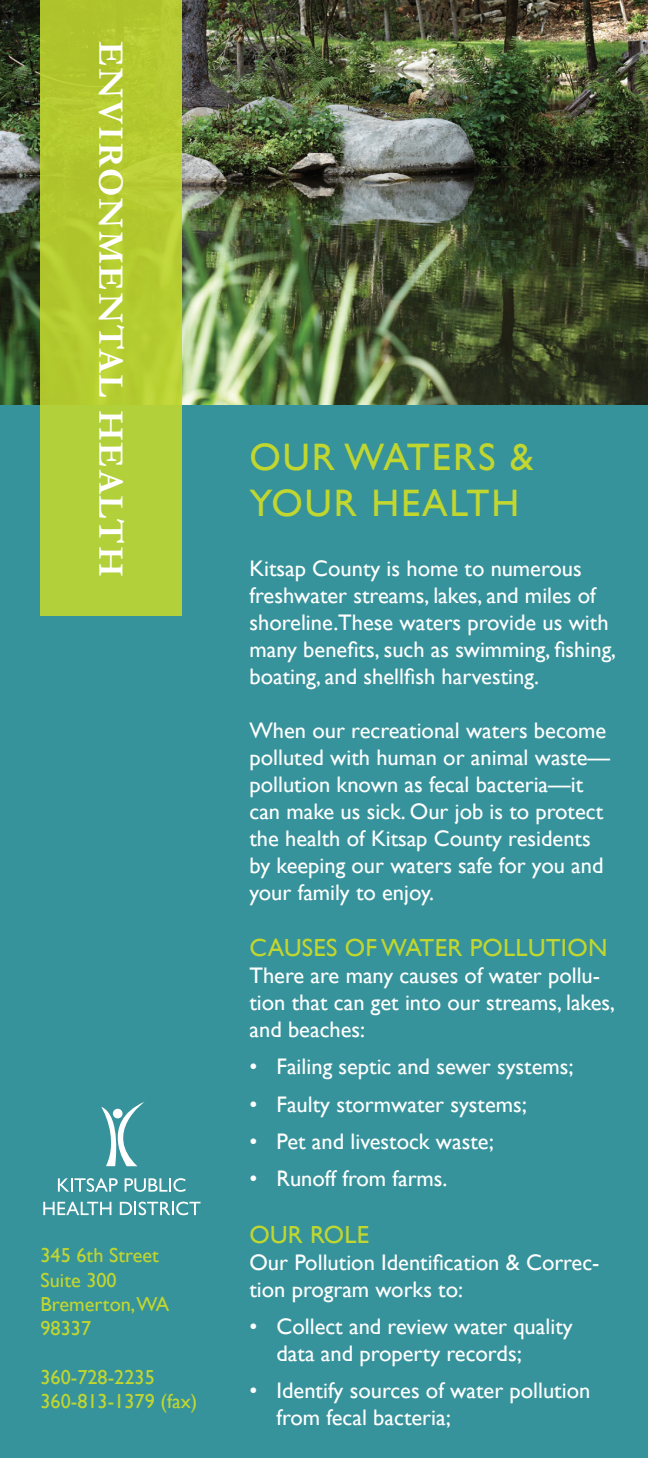
<style>
.page{position:relative;width:648px;height:1458px;background:#fff}
.page>*{position:absolute;margin:0;border:0;box-sizing:border-box;transform-origin:0 0}
.Header_-_Sans{font:38.25px/45.9px "Gill Sans";letter-spacing:.05em;color:#c1d72f}
.Header_-_Serif{font:700 36px "Garamond";letter-spacing:.05em;color:#fff}
.Subhead_2_-_Sans{font:24.75px "Gill Sans";letter-spacing:.01em;color:#c1d72f}
.Body_-_Sans_White{font:22.5px/27px "Gill Sans";color:#fff}
.Title_Block_-_Green{font:20.25px/24.3px "Gill Sans";color:#c1d72f}
</style>
<div class="page">
<img style="left:0;top:0;width:648px;height:405px">
<div style="left:0;top:405px;width:648px;height:1053px;background:#37939b"></div>
<svg style="left:101px;top:1102px;width:43px;height:64px"></svg>
<div style="left:113px;top:1109px;width:10px;height:9px;background:#fff;border-radius:50%"></div>
<svg style="left:58px;top:1178px;width:60px;height:14px"></svg>
<svg style="left:125px;top:1178px;width:60px;height:14px"></svg>
<svg style="left:43px;top:1202px;width:68px;height:13px"></svg>
<svg style="left:120px;top:1202px;width:81px;height:13px"></svg>
<div style="left:40px;top:0;width:142px;height:616px;background:#b2ce32"></div>
<p class="Header_-_Serif" style="left:135px;top:40px;width:538px;rotate:90deg">ENVIRONMENTAL HEALTH</p>
<p class="Title_Block_-_Green" style="left:40px;top:1244px;width:120px">345 6th Street</p>
<p class="Title_Block_-_Green" style="left:40px;top:1268px;width:78px">Suite 300</p>
<p class="Title_Block_-_Green" style="left:40px;top:1292px;width:130px">Bremerton,WA<br>98337</p>
<p class="Title_Block_-_Green" style="left:40px;top:1365px;width:116px">360-728-2235</p>
<p class="Title_Block_-_Green" style="left:40px;top:1389px;width:158px">360-813-1379 (fax)</p>
<p class="Header_-_Sans" style="left:249px;top:435px;width:286px">OUR WATERS &amp;<br>YOUR HEALTH</p>
<p class="Body_-_Sans_White" style="left:249px;top:555px;width:368px">Kitsap County is home to numerous freshwater streams, lakes, and miles of shoreline.These waters provide us with many benefits, such as swimming, fishing, boating, and shellfish harvesting.</p>
<p class="Body_-_Sans_White" style="left:249px;top:717px;width:362px">When our recreational waters become polluted with human or animal waste— pollution known as fecal bacteria—it can make us sick. Our job is to protect the health of Kitsap County residents by keeping our waters safe for you and your family to enjoy.</p>
<p class="Subhead_2_-_Sans" style="left:249px;top:934px;width:359px">CAUSES OF WATER POLLUTION</p>
<p class="Body_-_Sans_White" style="left:249px;top:963px;width:367px">There are many causes of water pollu&shy;tion that can get into our streams, lakes, and beaches:</p>
<p class="Body_-_Sans_White" style="left:249px;top:1054px;width:326px">• Failing septic and sewer systems;</p>
<p class="Body_-_Sans_White" style="left:249px;top:1091px;width:279px">• Faulty stormwater systems;</p>
<p class="Body_-_Sans_White" style="left:249px;top:1128px;width:246px">• Pet and livestock waste;</p>
<p class="Body_-_Sans_White" style="left:249px;top:1165px;width:200px">• Runoff from farms.</p>
<p class="Subhead_2_-_Sans" style="left:249px;top:1220px;width:121px">OUR ROLE</p>
<p class="Body_-_Sans_White" style="left:249px;top:1249px;width:352px">Our Pollution Identification &amp; Correc&shy;tion program works to:</p>
<p class="Body_-_Sans_White" style="left:276px;top:1313px;width:298px;text-indent:-27px">• Collect and review water quality data and property records;</p>
<p class="Body_-_Sans_White" style="left:276px;top:1377px;width:315px;text-indent:-27px">• Identify sources of water pollution from fecal bacteria;</p>
</div>
